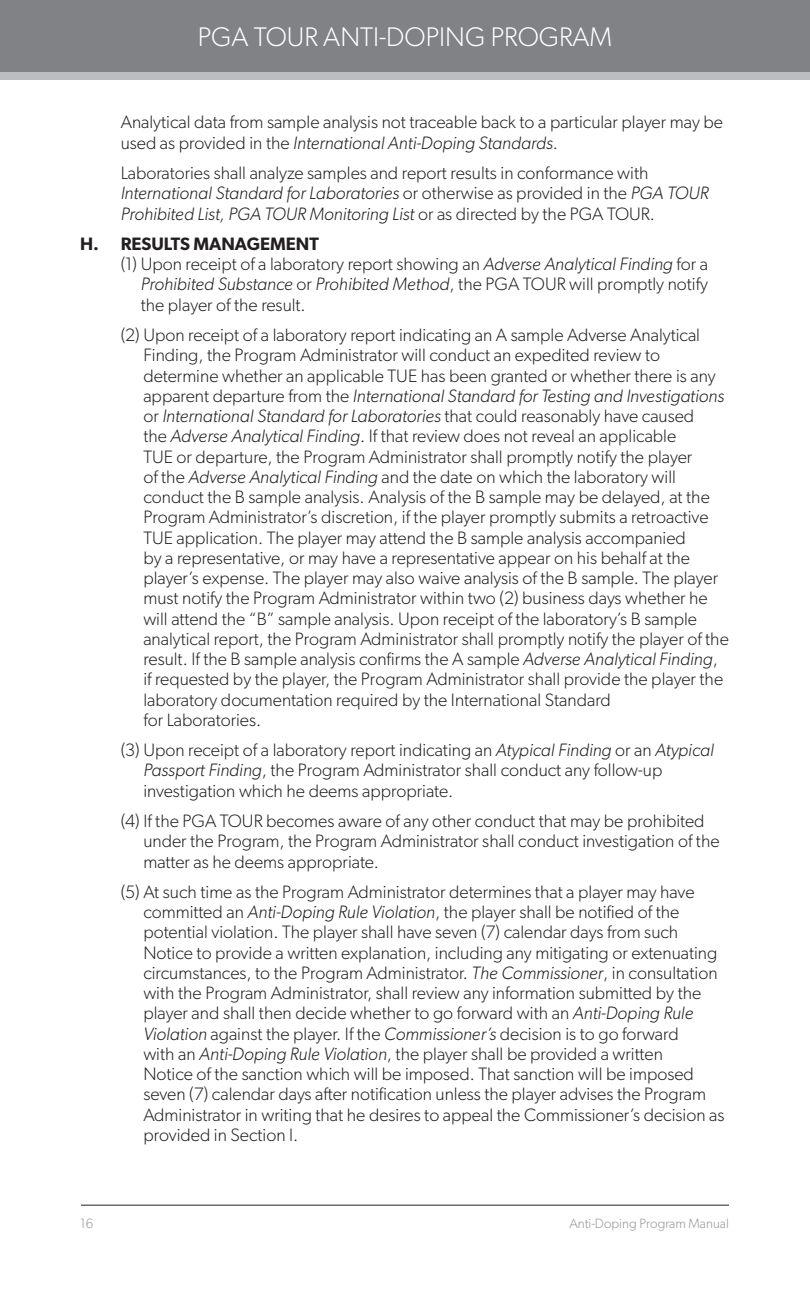
<style>
.page{position:relative;width:810px;height:1296px;background:#fff}
.page>*{position:absolute;margin:0;border:0;box-sizing:border-box;transform-origin:0 0}
.t1{font:300 27px "Gibson Alt";color:#fff}
.t2{font:300 18px/20.2px "Gibson Alt";color:#231f20}
.t3{font:italic 300 18px "Gibson Alt";color:#231f20}
.t4{font:600 18px "Gibson Alt";color:#231f20}
.t5{font:300 13.5px "Gibson Alt";color:#939598}
.s1{font-style:italic}
.s2{font-style:normal}
</style>
<div class="page">
<div style="left:0;top:0;width:810px;height:80px;background:#bcbdc0"></div>
<div style="left:0;top:0;width:810px;height:71px;background:#808285"></div>
<hr style="left:81px;top:1205px;width:648px;height:1px;background:#231f20">
<h1 class="t1" style="left:198px;top:20px;width:416px">PGA TOUR ANTI-DOPING PROGRAM</h1>
<p class="t2" style="left:121px;top:112px;width:604px">Analytical data from sample analysis not traceable back to a particular player may be used as provided in the <span class="s1">International Anti-Doping Standards</span>.</p>
<p class="t2" style="left:121px;top:163px;width:589px">Laboratories shall analyze samples and report results in conformance with<br><span class="s1">International Standard for Laboratories</span> or otherwise as provided in the <span class="s1">PGA TOUR<br>Prohibited List, PGA TOUR Monitoring List</span> or as directed by the PGA TOUR.</p>
<p class="t4" style="left:80px;top:233px;width:240px">H. RESULTS MANAGEMENT</p>
<p class="t2" style="left:121px;top:254px;width:589px">(1) Upon receipt of a laboratory report showing an <span class="s1">Adverse Analytical Finding</span> for a</p>
<p class="t3" style="left:141px;top:273px;width:569px">Prohibited Substance <span class="s2">or</span> Prohibited Method<span class="s2">, the PGA TOUR will promptly notify</span></p>
<p class="t2" style="left:141px;top:294px;width:167px">the player of the result.</p>
<p class="t2" style="left:143px;top:325px;width:587px;text-indent:-23px">(2) Upon receipt of a laboratory report indicating an A sample Adverse Analytical Finding, the Program Administrator will conduct an expedited review to determine whether an applicable TUE has been granted or whether there is any apparent departure from the <span class="s1">International Standard for Testing and Investigations </span>or <span class="s1">International Standard for Laboratories</span> that could reasonably have caused<br>the <span class="s1">Adverse Analytical Finding</span>. If that review does not reveal an applicable<br>TUE or departure, the Program Administrator shall promptly notify the player<br>of the <span class="s1">Adverse Analytical Finding</span> and the date on which the laboratory will conduct the B sample analysis. Analysis of the B sample may be delayed, at the Program Administrator’s discretion, if the player promptly submits a retroactive TUE application. The player may attend the B sample analysis accompanied<br>by a representative, or may have a representative appear on his behalf at the player’s expense. The player may also waive analysis of the B sample. The player must notify the Program Administrator within two (2) business days whether he will attend the “B” sample analysis. Upon receipt of the laboratory’s B sample analytical report, the Program Administrator shall promptly notify the player of the result. If the B sample analysis confirms the A sample <span class="s1">Adverse Analytical Finding</span>, if requested by the player, the Program Administrator shall provide the player the laboratory documentation required by the International Standard<br>for Laboratories.</p>
<p class="t2" style="left:143px;top:740px;width:572px;text-indent:-23px">(3) Upon receipt of a laboratory report indicating an <span class="s1">Atypical Finding</span> or an <span class="s1">Atypical<br>Passport Finding</span>, the Program Administrator shall conduct any follow-up investigation which he deems appropriate.</p>
<p class="t2" style="left:143px;top:810px;width:578px;text-indent:-23px">(4) If the PGA TOUR becomes aware of any other conduct that may be prohibited under the Program, the Program Administrator shall conduct investigation of the matter as he deems appropriate.</p>
<p class="t2" style="left:143px;top:881px;width:583px;text-indent:-23px">(5) At such time as the Program Administrator determines that a player may have committed an <span class="s1">Anti-Doping Rule Violation</span>, the player shall be notified of the potential violation. The player shall have seven (7) calendar days from such Notice to provide a written explanation, including any mitigating or extenuating circumstances, to the Program Administrator. <span class="s1">The Commissioner</span>, in consultation with the Program Administrator, shall review any information submitted by the player and shall then decide whether to go forward with an <span class="s1">Anti-Doping Rule Violation</span> against the player. If the <span class="s1">Commissioner’s</span> decision is to go forward<br>with an <span class="s1">Anti-Doping Rule Violation</span>, the player shall be provided a written<br>Notice of the sanction which will be imposed. That sanction will be imposed seven (7) calendar days after notification unless the player advises the Program Administrator in writing that he desires to appeal the Commissioner’s decision as provided in Section I.</p>
<p class="t5" style="left:80px;top:1215px;width:15px">16</p>
<p class="t5" style="left:569px;top:1215px;width:161px">Anti-Doping Program Manual</p>
</div>
